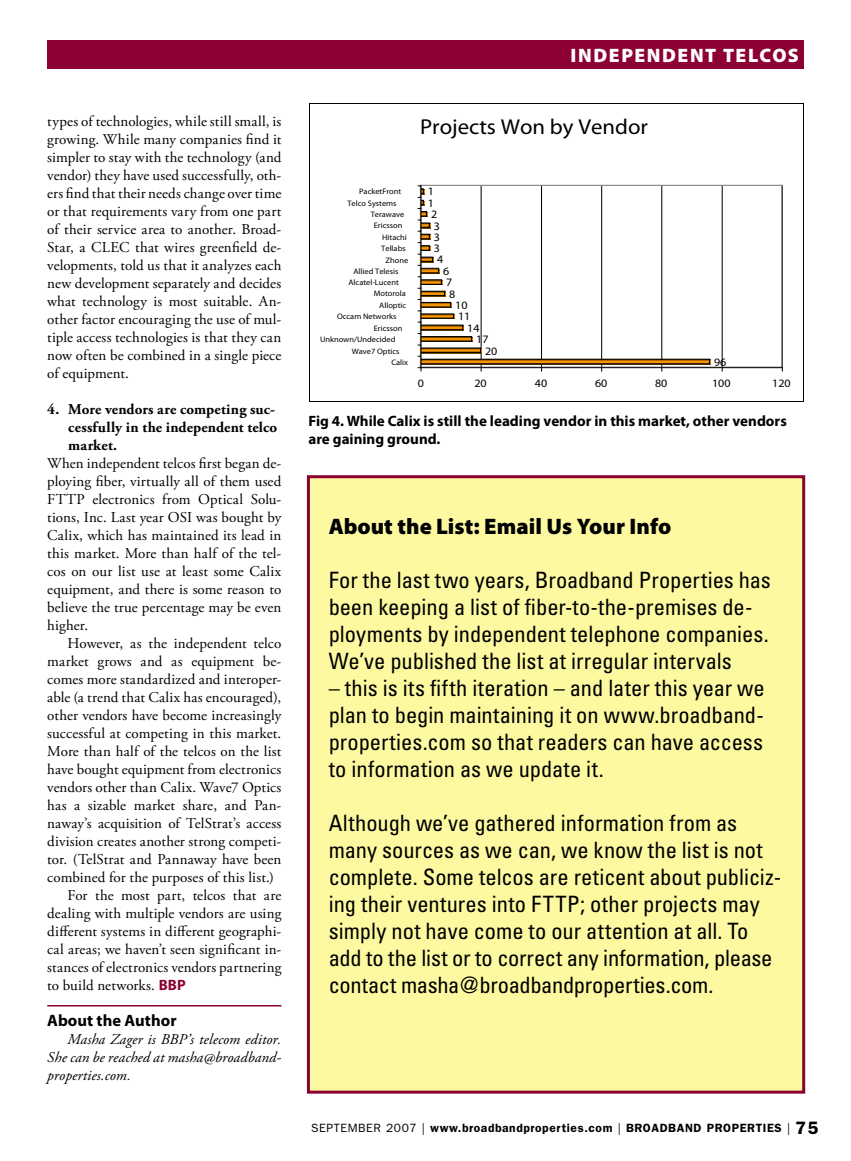
<style>
.page{position:relative;width:851px;height:1161px;background:#fff}
.page>*{position:absolute;margin:0;border:0;box-sizing:border-box;transform-origin:0 0}
.t1{font:condensed 22.5px/27px "Univers";letter-spacing:-.005em;color:#000}
.t2{font:900 22.5px "Myriad Pro";color:#000}
.t3{font:21.6px "Myriad Pro";color:#000;scale:1.05 1}
.t4{font:900 19.5px "Myriad Pro";letter-spacing:.08em;color:#fff}
.t5{font:700 16.5px "Myriad Pro";color:#000}
.t6{font:15px/18px "Adobe Garamond Pro";letter-spacing:.01em;color:#000;text-align:justify}
.t7{font:700 15px/18px "Myriad Pro";color:#000}
.t8{font:italic 15px/18px "Adobe Garamond Pro";letter-spacing:.005em;color:#000;text-align:justify}
.t9{font:700 15px/18px "Adobe Garamond Pro";letter-spacing:.01em;color:#000}
.t10{font:600 12px "Franklin Gothic";letter-spacing:.05em;color:#000}
.t11{font:11.4px "Myriad Pro";color:#000;scale:1.05 1}
.t12{font:7.95px "Myriad Pro";color:#000;scale:1.05 1}
.s1{font-family:"Myriad Pro";font-weight:700;color:#8c0033}
.s2{font-weight:400}
.s3{font-size:18px}
</style>
<div class="page">
<div style="left:47px;top:40px;width:756px;height:29px;background:#8c0033"></div>
<div style="left:308px;top:477px;width:495px;height:615px;background:#fdf9a0"></div>
<div style="left:307px;top:475px;width:498px;height:619px;border:3px solid #8c0033"></div>
<hr style="left:722px;top:186px;width:1px;height:182px;background:#000">
<hr style="left:782px;top:186px;width:1px;height:182px;background:#000">
<hr style="left:420px;top:185px;width:361px;height:1px;background:#808080">
<hr style="left:781px;top:185px;width:1px;height:182px;background:#808080">
<hr style="left:421px;top:367px;width:361px;height:1px;background:#000">
<svg style="left:418px;top:186px;width:293px;height:185px"></svg>
<hr style="left:309px;top:103px;width:494px;height:1px;background:#000">
<hr style="left:803px;top:103px;width:1px;height:299px;background:#000">
<hr style="left:309px;top:401px;width:494px;height:1px;background:#000">
<hr style="left:309px;top:103px;width:1px;height:299px;background:#000">
<hr style="left:47px;top:1005px;width:234px;height:1px;background:#8c0033">
<p class="t6" style="left:47px;top:113px;width:236px">types of technologies, while still small, is growing. While many companies find it simpler to stay with the technology (and vendor) they have used successfully, oth&shy;ers find that their needs change over time or that requirements vary from one part of their service area to another. Broad-Star, a CLEC that wires greenfield de&shy;velopments, told us that it analyzes each new development separately and decides what technology is most suitable. An&shy;other factor encouraging the use of mul&shy;tiple access technologies is that they can now often be combined in a single piece of equipment.</p>
<p class="t9" style="left:68px;top:401px;width:210px;text-indent:-21px">4. More vendors are competing suc&shy;cessfully in the independent telco market.</p>
<p class="t6" style="left:47px;top:455px;width:236px">When independent telcos first began de&shy;ploying fiber, virtually all of them used FTTP electronics from Optical Solu&shy;tions, Inc. Last year OSI was bought by Calix, which has maintained its lead in this market. More than half of the tel&shy;cos on our list use at least some Calix equipment, and there is some reason to believe the true percentage may be even higher.</p>
<p class="t6" style="left:68px;top:635px;width:215px">However, as the independent telco</p>
<p class="t6" style="left:47px;top:653px;width:236px">market grows and as equipment be-</p>
<p class="t6" style="left:47px;top:671px;width:236px">comes more standardized and interoper-</p>
<p class="t6" style="left:47px;top:689px;width:235px">able (a trend that Calix has encouraged),</p>
<p class="t6" style="left:47px;top:707px;width:236px">other vendors have become increasingly</p>
<p class="t6" style="left:47px;top:725px;width:235px">successful at competing in this market.</p>
<p class="t6" style="left:47px;top:743px;width:235px">More than half of the telcos on the list</p>
<p class="t6" style="left:47px;top:761px;width:235px">have bought equipment from electronics</p>
<p class="t6" style="left:47px;top:779px;width:235px">vendors other than Calix. Wave7 Optics</p>
<p class="t6" style="left:47px;top:797px;width:236px">has a sizable market share, and Pan-</p>
<p class="t6" style="left:47px;top:815px;width:235px">naway’s acquisition of TelStrat’s access</p>
<p class="t6" style="left:47px;top:833px;width:236px">division creates another strong competi-</p>
<p class="t6" style="left:47px;top:851px;width:236px">tor. (TelStrat and Pannaway have been</p>
<p class="t6" style="left:47px;top:869px;width:228px">combined for the purposes of this list.)</p>
<p class="t6" style="left:68px;top:887px;width:215px">For the most part, telcos that are</p>
<p class="t6" style="left:47px;top:905px;width:236px">dealing with multiple vendors are using</p>
<p class="t6" style="left:47px;top:923px;width:236px">different systems in different geographi-</p>
<p class="t6" style="left:47px;top:941px;width:236px">cal areas; we haven’t seen significant in-</p>
<p class="t6" style="left:47px;top:959px;width:236px">stances of electronics vendors partnering</p>
<p class="t6" style="left:47px;top:977px;width:140px">to build networks. <span class="s1">BBP</span></p>
<p class="t5" style="left:47px;top:1010px;width:131px">About the Author</p>
<p class="t8" style="left:47px;top:1031px;width:236px;text-indent:20px">Masha Zager is BBP’s telecom editor.<br>She can be reached at masha@broadband&shy;properties.com.</p>
<h3 class="t4" style="left:570px;top:43px;width:230px">INDEPENDENT TELCOS</h3>
<h2 class="t3" style="left:420px;top:114px;width:218px">Projects Won by Vendor</h2>
<p class="t12" style="left:359px;top:187px;width:42px">PacketFront</p>
<p class="t11" style="left:428px;top:185px;width:7px">1</p>
<p class="t12" style="left:347px;top:198px;width:48px">Telco Systems</p>
<p class="t11" style="left:428px;top:196px;width:7px">1</p>
<p class="t12" style="left:370px;top:209px;width:34px">Terawave</p>
<p class="t11" style="left:431px;top:207px;width:7px">2</p>
<p class="t12" style="left:374px;top:221px;width:29px">Ericsson</p>
<p class="t11" style="left:434px;top:219px;width:7px">3</p>
<p class="t12" style="left:382px;top:232px;width:25px">Hitachi</p>
<p class="t11" style="left:434px;top:230px;width:7px">3</p>
<p class="t12" style="left:381px;top:244px;width:25px">Tellabs</p>
<p class="t11" style="left:434px;top:241px;width:7px">3</p>
<p class="t12" style="left:385px;top:255px;width:23px">Zhone</p>
<p class="t11" style="left:437px;top:253px;width:7px">4</p>
<p class="t12" style="left:353px;top:266px;width:44px">Allied Telesis</p>
<p class="t11" style="left:443px;top:264px;width:7px">6</p>
<p class="t12" style="left:348px;top:278px;width:50px">Alcatel-Lucent</p>
<p class="t11" style="left:446px;top:275px;width:7px">7</p>
<p class="t12" style="left:374px;top:289px;width:32px">Motorola</p>
<p class="t11" style="left:449px;top:287px;width:7px">8</p>
<p class="t12" style="left:379px;top:300px;width:27px">Alloptic</p>
<p class="t11" style="left:455px;top:298px;width:13px">10</p>
<p class="t12" style="left:337px;top:312px;width:58px">Occam Networks</p>
<p class="t11" style="left:458px;top:309px;width:13px">11</p>
<p class="t12" style="left:374px;top:323px;width:29px">Ericsson</p>
<p class="t11" style="left:467px;top:321px;width:13px">14</p>
<p class="t12" style="left:320px;top:334px;width:73px">Unknown/Undecided</p>
<p class="t11" style="left:476px;top:332px;width:13px">17</p>
<p class="t12" style="left:351px;top:346px;width:47px">Wave7 Optics</p>
<p class="t11" style="left:485px;top:344px;width:13px">20</p>
<p class="t12" style="left:391px;top:357px;width:17px">Calix</p>
<p class="t11" style="left:714px;top:355px;width:13px">96</p>
<p class="t11" style="left:418px;top:376px;width:7px">0</p>
<p class="t11" style="left:474px;top:376px;width:13px">20</p>
<p class="t11" style="left:535px;top:376px;width:13px">40</p>
<p class="t11" style="left:595px;top:376px;width:13px">60</p>
<p class="t11" style="left:655px;top:376px;width:13px">80</p>
<p class="t11" style="left:712px;top:376px;width:19px">100</p>
<p class="t11" style="left:772px;top:376px;width:19px">120</p>
<p class="t7" style="left:308px;top:411px;width:480px">Fig 4. While Calix is still the leading vendor in this market, other vendors are gaining ground.</p>
<h1 class="t2" style="left:328px;top:511px;width:344px">About the List: Email Us Your Info</h1>
<h1 class="t1" style="left:328px;top:566px;width:444px">For the last two years, Broadband Properties has been keeping a list of fiber-to-the-premises de&shy;ployments by independent telephone companies.<br>We’ve published the list at irregular intervals</h1>
<h1 class="t1" style="left:328px;top:674px;width:437px;text-align:justify">– this is its fifth iteration – and later this year we plan to begin maintaining it on www.broadband&shy;properties.com so that readers can have access to information as we update it.</h1>
<p class="t1" style="left:328px;top:809px;width:454px">Although we’ve gathered information from as many sources as we can, we know the list is not complete. Some telcos are reticent about publiciz&shy;ing their ventures into FTTP; other projects may simply not have come to our attention at all. To add to the list or to correct any information, please contact masha@broadbandproperties.com.</p>
<p class="t10" style="left:311px;top:1121px;width:509px"><span class="s2">SEPTEMBER 2007 |</span> www.broadbandproperties.com <span class="s2">|</span> BROADBAND PROPERTIES <span class="s2">|</span> <span class="s3">75</span></p>
</div>
